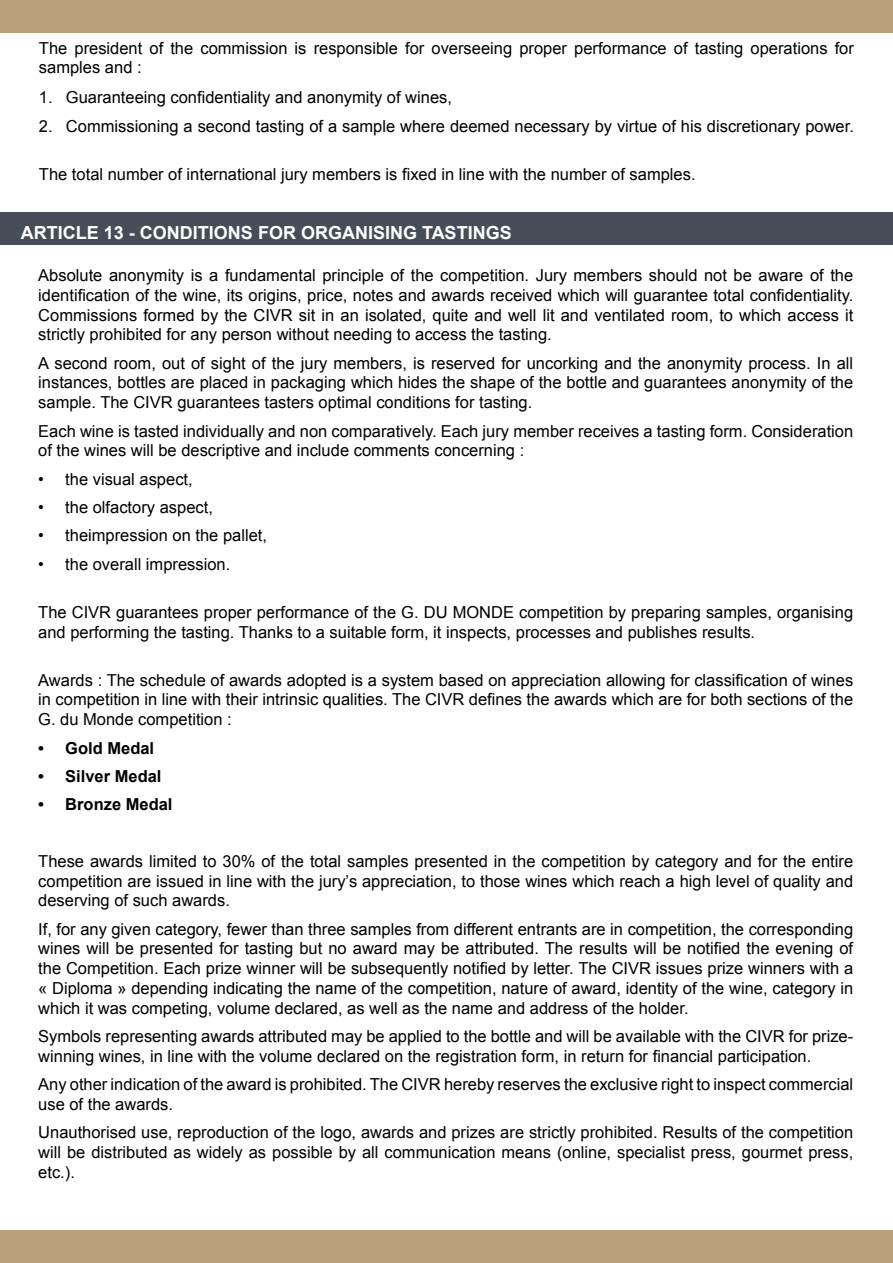
<style>
.page{position:relative;width:893px;height:1263px;background:#fff}
.page>*{position:absolute;margin:0;border:0;box-sizing:border-box;transform-origin:0 0}
.t1{font:700 18px "Arial";color:#fff}
.t2{font:16.5px/19.8px "Arial";color:#000;text-align:justify}
.t3{font:700 16.5px "Arial";color:#000}
</style>
<div class="page">
<div style="left:0;top:0;width:893px;height:33px;background:#bca07b"></div>
<div style="left:0;top:213px;width:893px;height:32px;background:#474d58"></div>
<div style="left:0;top:1230px;width:893px;height:33px;background:#bca07b"></div>
<p class="t2" style="left:39px;top:38px;width:816px">The president of the commission is responsible for overseeing proper performance of tasting operations for samples and :</p>
<p class="t2" style="left:39px;top:87px;width:415px">1. Guaranteeing confidentiality and anonymity of wines,</p>
<p class="t2" style="left:39px;top:117px;width:816px">2. Commissioning a second tasting of a sample where deemed necessary by virtue of his discretionary power.</p>
<p class="t2" style="left:39px;top:165px;width:658px">The total number of international jury members is fixed in line with the number of samples.</p>
<p class="t1" style="left:21px;top:220px;width:492px">ARTICLE 13 - CONDITIONS FOR ORGANISING TASTINGS</p>
<p class="t2" style="left:38px;top:265px;width:816px">Absolute anonymity is a fundamental principle of the competition. Jury members should not be aware of the identification of the wine, its origins, price, notes and awards received which will guarantee total confidentiality.<br>Commissions formed by the CIVR sit in an isolated, quite and well lit and ventilated room, to which access it strictly prohibited for any person without needing to access the tasting.</p>
<p class="t2" style="left:38px;top:353px;width:816px">A second room, out of sight of the jury members, is reserved for uncorking and the anonymity process. In all instances, bottles are placed in packaging which hides the shape of the bottle and guarantees anonymity of the sample. The CIVR guarantees tasters optimal conditions for tasting.</p>
<p class="t2" style="left:38px;top:421px;width:816px">Each wine is tasted individually and non comparatively. Each jury member receives a tasting form. Consideration of the wines will be descriptive and include comments concerning :</p>
<p class="t2" style="left:38px;top:469px;width:156px">• the visual aspect,</p>
<p class="t2" style="left:38px;top:497px;width:176px">• the olfactory aspect,</p>
<p class="t2" style="left:38px;top:526px;width:230px">• theimpression on the pallet,</p>
<p class="t2" style="left:38px;top:554px;width:194px">• the overall impression.</p>
<p class="t2" style="left:38px;top:602px;width:816px">The CIVR guarantees proper performance of the G. DU MONDE competition by preparing samples, organising and performing the tasting. Thanks to a suitable form, it inspects, processes and publishes results.</p>
<p class="t2" style="left:38px;top:670px;width:816px">Awards : The schedule of awards adopted is a system based on appreciation allowing for classification of wines in competition in line with their intrinsic qualities. The CIVR defines the awards which are for both sections of the G. du Monde competition :</p>
<p class="t3" style="left:38px;top:737px;width:117px">• Gold Medal</p>
<p class="t3" style="left:38px;top:765px;width:125px">• Silver Medal</p>
<p class="t3" style="left:38px;top:793px;width:136px">• Bronze Medal</p>
<p class="t2" style="left:38px;top:851px;width:816px">These awards limited to 30% of the total samples presented in the competition by category and for the entire competition are issued in line with the jury’s appreciation, to those wines which reach a high level of quality and deserving of such awards.</p>
<p class="t2" style="left:38px;top:919px;width:816px">If, for any given category, fewer than three samples from different entrants are in competition, the corresponding wines will be presented for tasting but no award may be attributed. The results will be notified the evening of the Competition. Each prize winner will be subsequently notified by letter. The CIVR issues prize winners with a « Diploma » depending indicating the name of the competition, nature of award, identity of the wine, category in which it was competing, volume declared, as well as the name and address of the holder.</p>
<p class="t2" style="left:38px;top:1027px;width:816px">Symbols representing awards attributed may be applied to the bottle and will be available with the CIVR for prize&shy;winning wines, in line with the volume declared on the registration form, in return for financial participation.</p>
<p class="t2" style="left:38px;top:1075px;width:816px">Any other indication of the award is prohibited. The CIVR hereby reserves the exclusive right to inspect commercial use of the awards.</p>
<p class="t2" style="left:38px;top:1123px;width:816px">Unauthorised use, reproduction of the logo, awards and prizes are strictly prohibited. Results of the competition will be distributed as widely as possible by all communication means (online, specialist press, gourmet press, etc.).</p>
</div>
